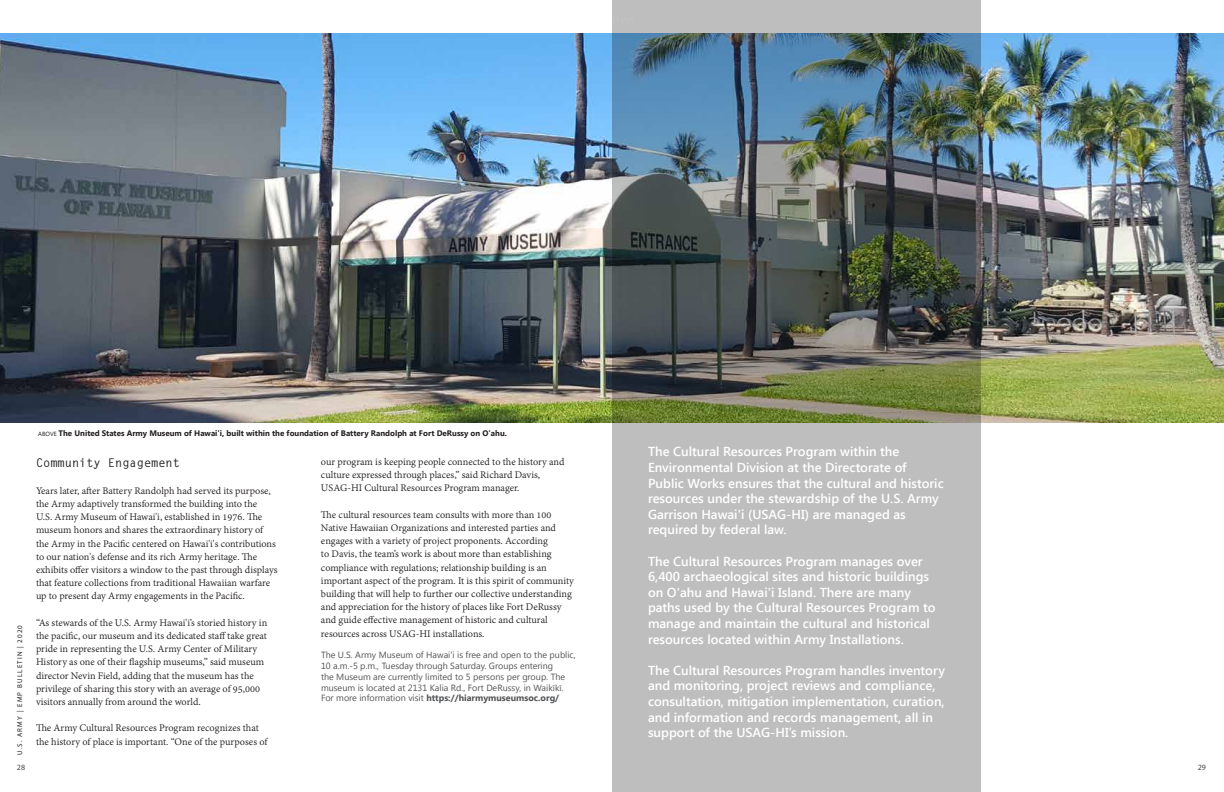
<style>
.page{position:relative;width:1224px;height:792px;background:#fff}
.page>*{position:absolute;margin:0;border:0;box-sizing:border-box;transform-origin:0 0}
.t1{font:600 13px/15.6px "Segoe UI";color:#fff}
.t2{font:700 12px "Letter Gothic Std";color:#231f20}
.t3{font:11px/13.2px "Adobe Devanagari";color:#231f20}
.t4{font:9px/10.8px "Segoe UI";color:#535456}
.t5{font:700 8px "Segoe UI";color:#231f20}
.t6{font:8px "Myriad Pro";color:#464647}
.t7{font:7px "Myriad Pro";letter-spacing:.17em;color:#231f20}
.s1{font-weight:400;font-size:6px}
.s2{font-weight:700}
</style>
<div class="page">
<img style="left:0;top:34px;width:1224px;height:389px">
<img style="left:612px;top:0;width:369px;height:792px">
<p class="t7" style="left:15px;top:755px;width:131px;rotate:-90deg">U.S. ARMY | EMP BULLETIN | 2020</p>
<p class="t5" style="left:38px;top:427px;width:470px"><span class="s1">ABOVE</span> The United States Army Museum of Hawai'i, built within the foundation of Battery Randolph at Fort DeRussy on O'ahu.</p>
<p class="t2" style="left:36px;top:456px;width:146px">Community Engagement</p>
<p class="t3" style="left:36px;top:485px;width:243px">Years later, after Battery Randolph had served its purpose, the Army adaptively transformed the building into the<br>U.S. Army Museum of Hawai'i, established in 1976. The museum honors and shares the extraordinary history of the Army in the Pacific centered on Hawai'i's contributions to our nation's defense and its rich Army heritage. The exhibits offer visitors a window to the past through displays that feature collections from traditional Hawaiian warfare up to present day Army engagements in the Pacific.</p>
<p class="t3" style="left:36px;top:617px;width:233px">“As stewards of the U.S. Army Hawai'i’s storied history in the pacific, our museum and its dedicated staff take great pride in representing the U.S. Army Center of Military History as one of their flagship museums,” said museum director Nevin Field, adding that the museum has the privilege of sharing this story with an average of 95,000 visitors annually from around the world.</p>
<p class="t3" style="left:36px;top:722px;width:233px">The Army Cultural Resources Program recognizes that the history of place is important. “One of the purposes of</p>
<p class="t3" style="left:321px;top:456px;width:245px">our program is keeping people connected to the history and culture expressed through places,” said Richard Davis,<br>USAG-HI Cultural Resources Program manager.</p>
<p class="t3" style="left:321px;top:509px;width:254px">The cultural resources team consults with more than 100<br>Native Hawaiian Organizations and interested parties and engages with a variety of project proponents. According<br>to Davis, the team’s work is about more than establishing compliance with regulations; relationship building is an important aspect of the program. It is this spirit of community building that will help to further our collective understanding and appreciation for the history of places like Fort DeRussy and guide effective management of historic and cultural resources across USAG-HI installations.</p>
<p class="t4" style="left:321px;top:649px;width:256px">The U.S. Army Museum of Hawai'i is free and open to the public, 10 a.m.-5 p.m., Tuesday through Saturday. Groups entering<br>the Museum are currently limited to 5 persons per group. The museum is located at 2131 Kalia Rd., Fort DeRussy, in Waikīkī.<br>For more information visit <span class="s2">https://hiarmymuseumsoc.org/</span></p>
<p class="t1" style="left:648px;top:443px;width:297px">The Cultural Resources Program within the Environmental Division at the Directorate of Public Works ensures that the cultural and historic resources under the stewardship of the U.S. Army Garrison Hawai'i (USAG-HI) are managed as required by federal law.</p>
<p class="t1" style="left:648px;top:553px;width:289px">The Cultural Resources Program manages over 6,400 archaeological sites and historic buildings on O'ahu and Hawai'i Island. There are many paths used by the Cultural Resources Program to manage and maintain the cultural and historical resources located within Army Installations.</p>
<p class="t1" style="left:648px;top:662px;width:298px">The Cultural Resources Program handles inventory and monitoring, project reviews and compliance, consultation, mitigation implementation, curation, and information and records management, all in support of the USAG-HI’s mission.</p>
<p class="t6" style="left:17px;top:762px;width:10px">28</p>
<p class="t6" style="left:1198px;top:762px;width:10px">29</p>
</div>
